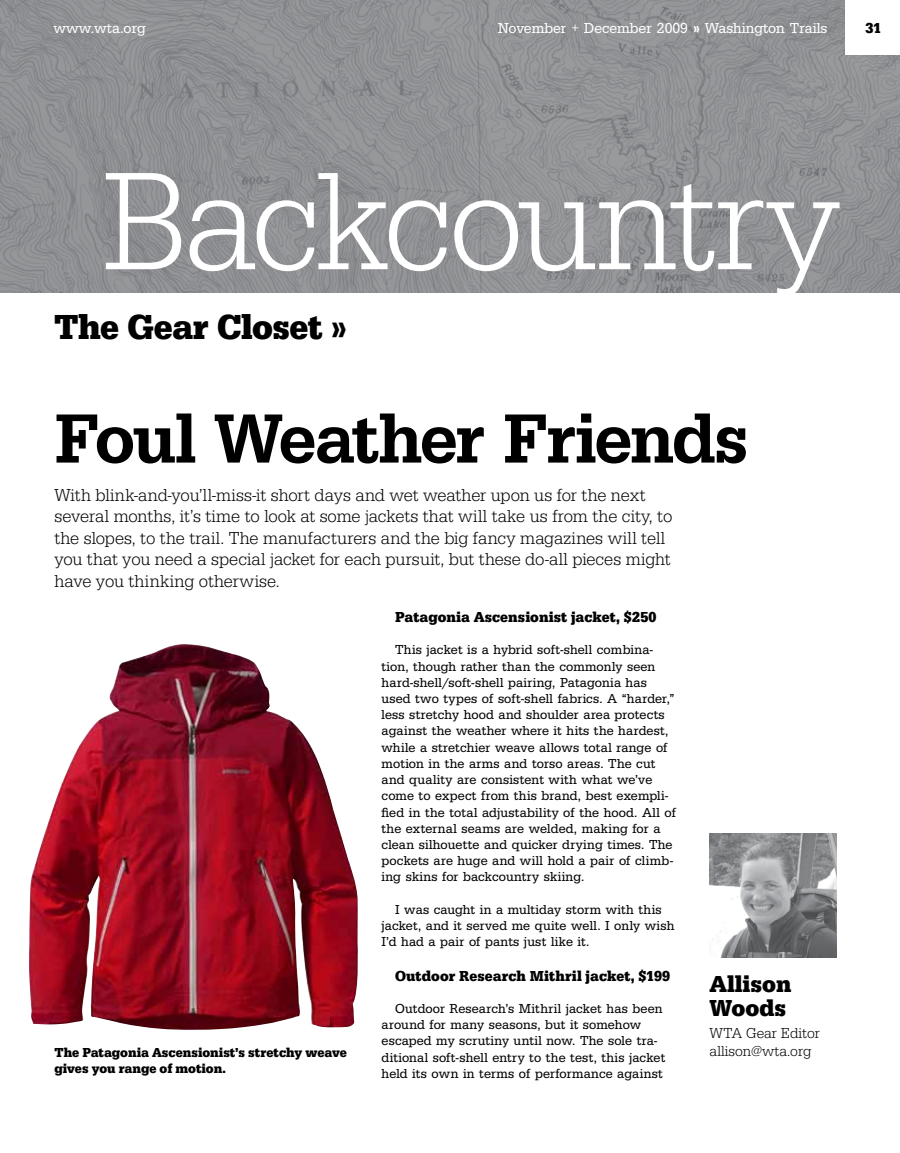
<style>
.page{position:relative;width:900px;height:1153px;background:#fff}
.page>*{position:absolute;margin:0;border:0;box-sizing:border-box;transform-origin:0 0}
.t1{font:144px "URW Egyptienne TOT Lig Nar";letter-spacing:-.04em;color:#fff}
.t2{font:72px "URW Egyptienne TOT Med Nar";letter-spacing:-.025em;color:#000}
.t3{font:36px "URW Egyptienne TOT Bol Nar";letter-spacing:-.015em;color:#000}
.t4{font:24px/24px "URW Egyptienne TOT Bol Nar";color:#000}
.t5{font:18px/21.6px "URW Egyptienne TOT Lig Nar";letter-spacing:-.005em;color:#000}
.t6{font:15px "URW Egyptienne TOT Bol Nar";letter-spacing:.005em;color:#000}
.t7{font:15px "URW Egyptienne TOT Reg Nar";color:#fff}
.t8{font:15px/18px "URW Egyptienne TOT Lig Nar";color:#000}
.t9{font:13.5px/16.2px "URW Egyptienne TOT Reg Nar";letter-spacing:.01em;color:#000}
.t10{font:13.5px/16.5px "URW Egyptienne TOT Bol Nar";color:#000}
.s1{font-family:"URW Egyptienne TOT Bol Nar"}
</style>
<div class="page">
<svg style="left:0;top:0;width:900px;height:292px;background:#8e9093"></svg>
<img style="left:709px;top:833px;width:127px;height:124px">
<div style="left:846px;top:0;width:54px;height:54px;background:#fff"></div>
<img style="left:29px;top:644px;width:329px;height:386px">
<p class="t7" style="left:54px;top:19px;width:94px">www.wta.org</p>
<p class="t7" style="left:498px;top:19px;width:331px">November + December 2009 <span class="s1">»</span> Washington Trails</p>
<p class="t6" style="left:865px;top:19px;width:17px">31</p>
<h1 class="t1" style="left:102px;top:138px;width:740px">Backcountry</h1>
<h3 class="t3" style="left:54px;top:305px;width:294px">The Gear Closet »</h3>
<h2 class="t2" style="left:54px;top:396px;width:695px">Foul Weather Friends</h2>
<p class="t5" style="left:54px;top:484px;width:620px">With blink-and-you’ll-miss-it short days and wet weather upon us for the next several months, it’s time to look at some jackets that will take us from the city, to the slopes, to the trail. The manufacturers and the big fancy magazines will tell you that you need a special jacket for each pursuit, but these do-all pieces might have you thinking otherwise.</p>
<p class="t6" style="left:395px;top:608px;width:263px">Patagonia Ascensionist jacket, $250</p>
<p class="t9" style="left:382px;top:642px;width:296px;text-indent:14px">This jacket is a hybrid soft-shell combina&shy;tion, though rather than the commonly seen hard-shell/soft-shell pairing, Patagonia has used two types of soft-shell fabrics. A “harder,” less stretchy hood and shoulder area protects against the weather where it hits the hardest, while a stretchier weave allows total range of motion in the arms and torso areas. The cut and quality are consistent with what we’ve come to expect from this brand, best exempli&shy;fied in the total adjustability of the hood. All of the external seams are welded, making for a clean silhouette and quicker drying times. The pockets are huge and will hold a pair of climb&shy;ing skins for backcountry skiing.</p>
<p class="t9" style="left:382px;top:901px;width:294px;text-indent:14px">I was caught in a multiday storm with this jacket, and it served me quite well. I only wish<br>I’d had a pair of pants just like it.</p>
<p class="t6" style="left:395px;top:966px;width:277px">Outdoor Research Mithril jacket, $199</p>
<p class="t9" style="left:382px;top:1000px;width:285px;text-indent:14px">Outdoor Research’s Mithril jacket has been around for many seasons, but it somehow escaped my scrutiny until now. The sole tra&shy;ditional soft-shell entry to the test, this jacket held its own in terms of performance against</p>
<h3 class="t4" style="left:710px;top:972px;width:83px">Allison<br>Woods</h3>
<p class="t8" style="left:710px;top:1024px;width:112px">WTA Gear Editor allison@wta.org</p>
<p class="t10" style="left:54px;top:1044px;width:294px">The Patagonia Ascensionist’s stretchy weave gives you range of motion.</p>
</div>
